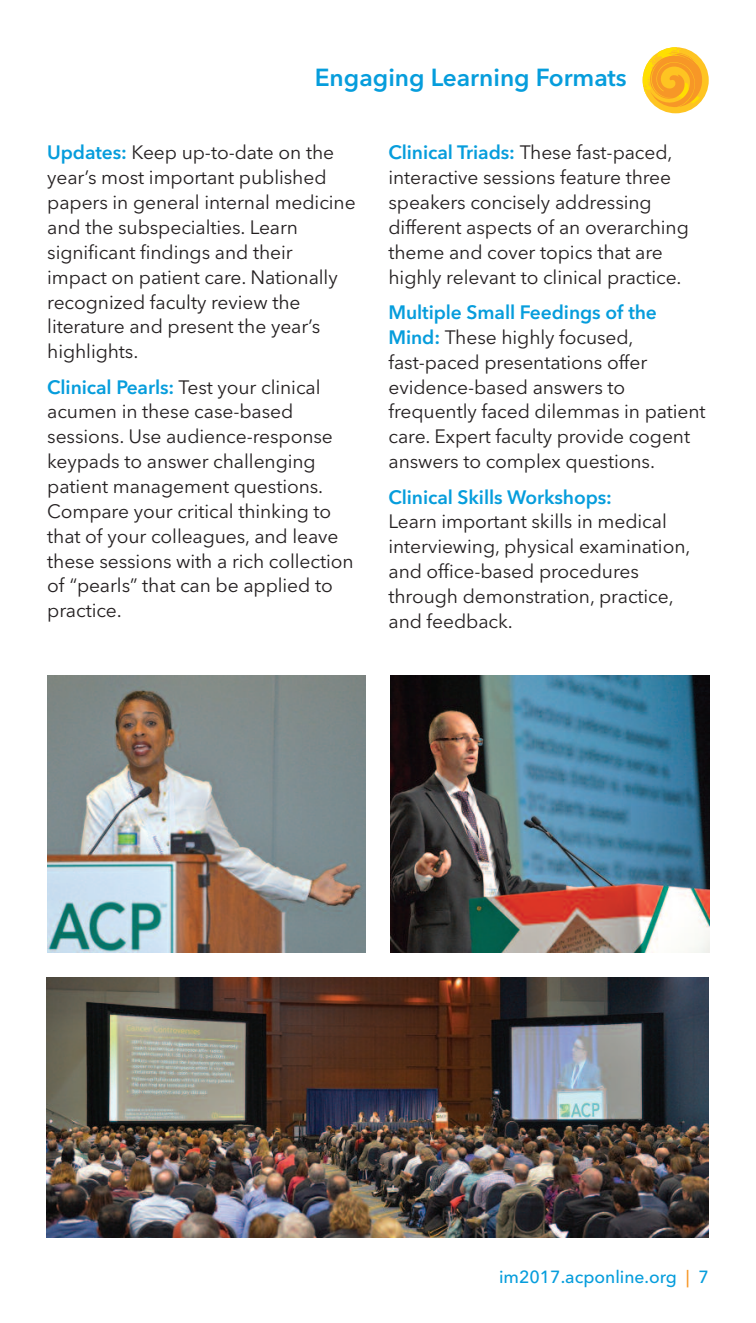
<style>
.page{position:relative;width:756px;height:1323px;background:#fff}
.page>*{position:absolute;margin:0;border:0;box-sizing:border-box;transform-origin:0 0}
.t1{font:600 24.5px "Avenir Next LT Pro";color:#069ddc}
.t2{font:19.25px/24.8px "Avenir Next LT Pro";letter-spacing:-.005em;color:#231f20}
.t3{font:600 19.25px "Avenir Next LT Pro";letter-spacing:-.005em;color:#069ddc}
.t4{font:500 17.5px "Avenir Next LT Pro";color:#069ddc}
.s1{font-weight:600;color:#069ddc}
.s2{color:#f79727}
</style>
<div class="page">
<div style="left:643px;top:47px;width:66px;height:66px;background:#fec422;border-radius:50%"></div>
<svg style="left:643px;top:47px;width:61px;height:60px"></svg>
<img style="left:47px;top:977px;width:662px;height:261px">
<img style="left:391px;top:676px;width:318px;height:277px">
<img style="left:47px;top:676px;width:319px;height:277px">
<p class="t1" style="left:315px;top:69px;width:314px">Engaging Learning Formats</p>
<p class="t2" style="left:47px;top:143px;width:310px"><span class="s1">Updates:</span> Keep up-to-date on the year’s most important published papers in general internal medicine and the subspecialties. Learn significant findings and their impact on patient care. Nationally recognized faculty review the literature and present the year’s highlights.</p>
<p class="t2" style="left:47px;top:377px;width:308px"><span class="s1">Clinical Pearls:</span> Test your clinical acumen in these case-based sessions. Use audience-response keypads to answer challenging patient management questions.<br>Compare your critical thinking to that of your colleagues, and leave these sessions with a rich collection of “pearls” that can be applied to practice.</p>
<p class="t2" style="left:388px;top:143px;width:302px"><span class="s1">Clinical Triads:</span> These fast-paced, interactive sessions feature three speakers concisely addressing different aspects of an overarching theme and cover topics that are highly relevant to clinical practice.</p>
<p class="t2" style="left:388px;top:302px;width:319px"><span class="s1">Multiple Small Feedings of the<br>Mind:</span> These highly focused, fast-paced presentations offer evidence-based answers to frequently faced dilemmas in patient care. Expert faculty provide cogent answers to complex questions.</p>
<p class="t3" style="left:388px;top:490px;width:225px">Clinical Skills Workshops:</p>
<p class="t2" style="left:388px;top:511px;width:303px">Learn important skills in medical interviewing, physical examination, and office-based procedures through demonstration, practice, and feedback.</p>
<p class="t4" style="left:499px;top:1270px;width:211px">im2017.acponline.org <span class="s2">|</span> 7</p>
</div>
